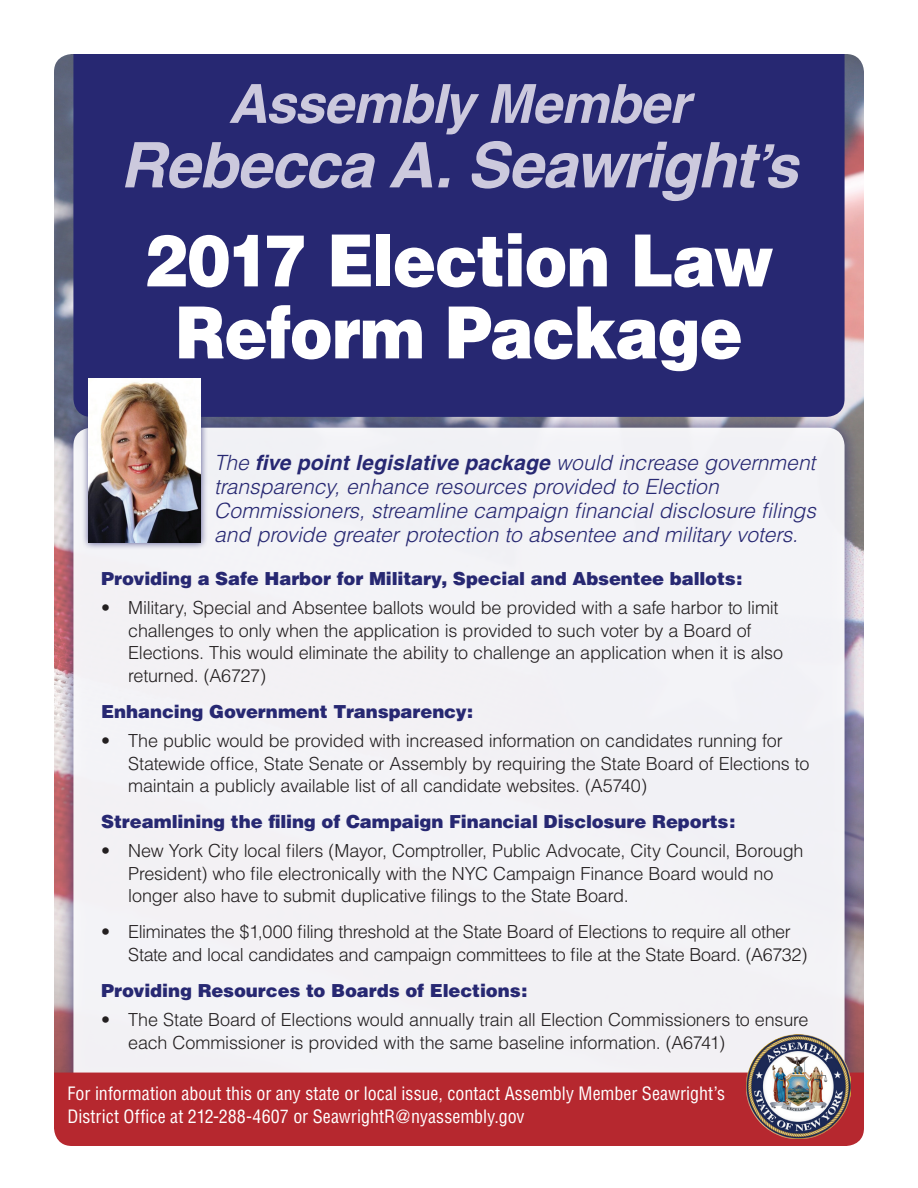
<style>
.page{position:relative;width:918px;height:1188px;background:#fff}
.page>*{position:absolute;margin:0;border:0;box-sizing:border-box;transform-origin:0 0}
.t1{font:900 72px/72px "Helvetica";letter-spacing:-.02em;color:#fff;text-align:center;scale:.9 1}
.t2{font:italic 700 63px "Helvetica";letter-spacing:-.02em;color:#ccc9dd}
.t3{font:italic 700 54px "Helvetica";letter-spacing:-.02em;color:#ccc9dd}
.t4{font:italic 300 21px/24px "Helvetica";color:#272872}
.t5{font:300 18px/22.5px "Helvetica";letter-spacing:-.015em;color:#231f20}
.t6{font:900 18px "Helvetica";letter-spacing:-.005em;color:#272872}
.t7{font:condensed 18px/22.5px "Helvetica";color:#fff}
.s1{font-size:60px}
.s2{font-weight:700}
</style>
<div class="page">
<img style="left:54px;top:54px;width:810px;height:1019px">
<div style="left:58px;top:412px;width:802px;height:682px;background:#272872;opacity:.75"></div>
<div style="left:73px;top:428px;width:772px;height:645px;background:#f3f1f5"></div>
<div style="left:73px;top:54px;width:772px;height:363px;background:#272872"></div>
<div style="left:54px;top:1073px;width:810px;height:73px;background:#b6282f"></div>
<img style="left:746px;top:1034px;width:104px;height:104px">
<div style="left:82px;top:371px;width:126px;height:179px;background:#272872;opacity:.75"></div>
<img style="left:89px;top:378px;width:112px;height:165px">
<p class="t3" style="left:228px;top:71px;width:463px">Assembly Member</p>
<p class="t2" style="left:120px;top:127px;width:679px">Rebecca A. Seawright<span class="s1">’s</span></p>
<p class="t1" style="left:144px;top:223px;width:702px">2017 Election Law<br>Reform Package</p>
<p class="t4" style="left:214px;top:451px;width:603px">The <span class="s2">five point legislative package</span> would increase government transparency, enhance resources provided to Election Commissioners, streamline campaign financial disclosure filings and provide greater protection to absentee and military voters.</p>
<p class="t6" style="left:101px;top:567px;width:643px">Providing a Safe Harbor for Military, Special and Absentee ballots:</p>
<p class="t5" style="left:128px;top:597px;width:656px;text-indent:-27px">• Military, Special and Absentee ballots would be provided with a safe harbor to limit challenges to only when the application is provided to such voter by a Board of Elections. This would eliminate the ability to challenge an application when it is also returned. (A6727)</p>
<p class="t6" style="left:101px;top:700px;width:373px">Enhancing Government Transparency:</p>
<p class="t5" style="left:128px;top:729px;width:683px;text-indent:-27px">• The public would be provided with increased information on candidates running for<br>Statewide office, State Senate or Assembly by requiring the State Board of Elections to maintain a publicly available list of all candidate websites. (A5740)</p>
<p class="t6" style="left:101px;top:810px;width:636px">Streamlining the filing of Campaign Financial Disclosure Reports:</p>
<p class="t5" style="left:128px;top:840px;width:677px;text-indent:-27px">• New York City local filers (Mayor, Comptroller, Public Advocate, City Council, Borough<br>President) who file electronically with the NYC Campaign Finance Board would no longer also have to submit duplicative filings to the State Board.</p>
<p class="t5" style="left:128px;top:921px;width:681px;text-indent:-27px">• Eliminates the $1,000 filing threshold at the State Board of Elections to require all other<br>State and local candidates and campaign committees to file at the State Board. (A6732)</p>
<p class="t6" style="left:101px;top:979px;width:428px">Providing Resources to Boards of Elections:</p>
<p class="t5" style="left:128px;top:1008px;width:682px;text-indent:-27px">• The State Board of Elections would annually train all Election Commissioners to ensure each Commissioner is provided with the same baseline information. (A6741)</p>
<p class="t7" style="left:68px;top:1083px;width:659px">For information about this or any state or local issue, contact Assembly Member Seawright’s<br>District Office at 212-288-4607 or SeawrightR@nyassembly.gov</p>
</div>
